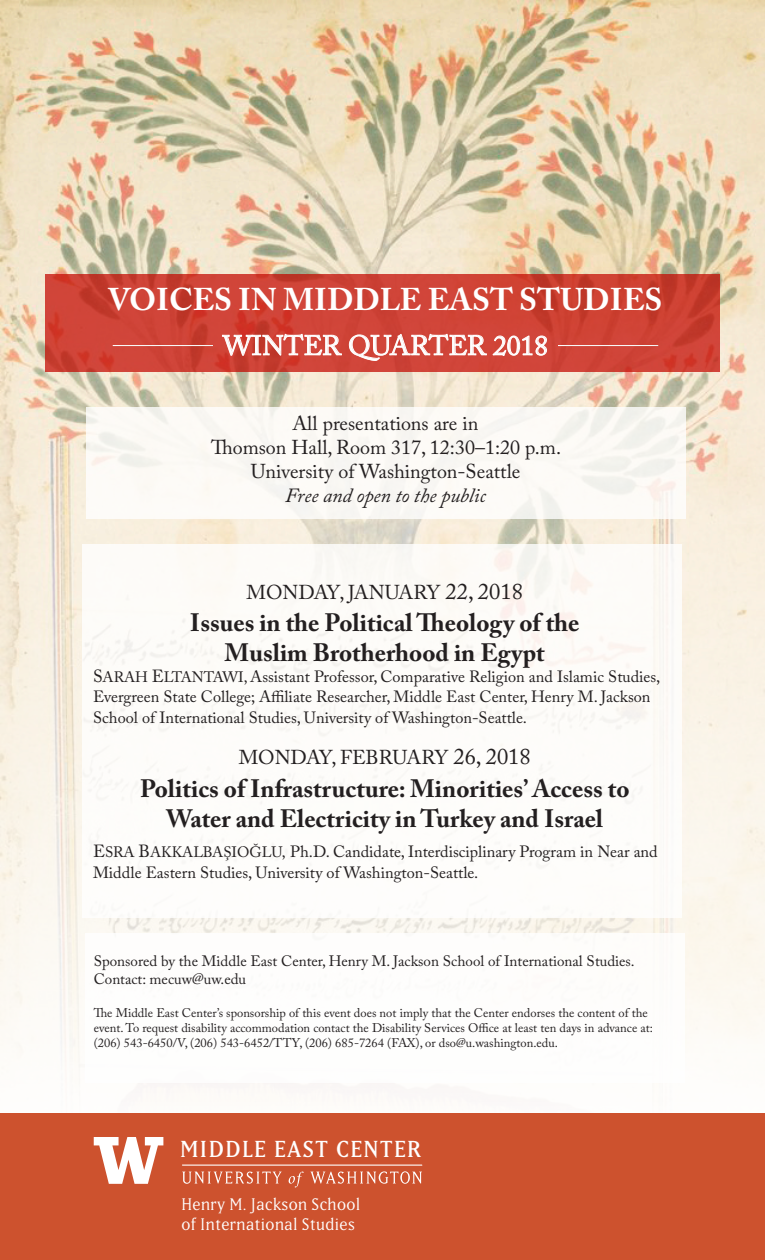
<style>
.page{position:relative;width:765px;height:1260px;background:#fff}
.page>*{position:absolute;margin:0;border:0;box-sizing:border-box;transform-origin:0 0}
.t1{font:700 31.25px "Adobe Caslon Pro";color:#fff}
.t2{font:27.5px "Adobe Caslon Pro";color:#fff}
.t3{font:700 25px/30px "Adobe Caslon Pro";color:#231f20;text-align:center}
.t4{font:22.75px "Matrix II Reg";letter-spacing:.065em;color:#fff}
.t5{font:20px "Adobe Caslon Pro";color:#231f20}
.t6{font:italic 20px "Adobe Caslon Pro";color:#231f20}
.t7{font:16.5px/19.8px "Matrix II Book";letter-spacing:.025em;color:#fff}
.t8{font:16.25px/19.5px "Adobe Caslon Pro";color:#231f20}
.t9{font:15px/18px "Adobe Caslon Pro";color:#231f20}
.t10{font:12.5px/15px "Adobe Caslon Pro";color:#231f20}
.s1{font-size:22.5px}
.s2{font-size:17.5px}
.s3{font-size:15px}
</style>
<div class="page">
<img style="left:0;top:0;width:765px;height:1084px">
<div style="left:86px;top:407px;width:599px;height:111px;background:#fcfaf6"></div>
<div style="left:83px;top:545px;width:599px;height:373px;background:#fff"></div>
<div style="left:86px;top:933px;width:599px;height:149px;background:#fff"></div>
<svg style="left:45px;top:275px;width:675px;height:97px;background:#cd4134"></svg>
<svg style="left:222px;top:334px;width:120px;height:22px;background:#da756c"></svg>
<svg style="left:349px;top:334px;width:198px;height:27px;background:#da6e65"></svg>
<hr style="left:556px;top:344px;width:103px;height:4px;background:#231f20;opacity:.75">
<hr style="left:111px;top:344px;width:102px;height:4px;background:#231f20;opacity:.75">
<div style="left:0;top:1113px;width:765px;height:147px;background:#cd522e"></div>
<hr style="left:182px;top:1165px;width:240px;height:1px;background:#fff">
<svg style="left:94px;top:1137px;width:69px;height:47px"></svg>
<svg style="left:182px;top:1171px;width:240px;height:17px"></svg>
<p class="t1" style="left:109px;top:281px;width:555px">VOICES IN MIDDLE EAST STUDIES</p>
<p class="t2" style="left:223px;top:329px;width:327px">WINTER QUARTER 2018</p>
<p class="t5" style="left:292px;top:412px;width:188px">All presentations are in</p>
<p class="t5" style="left:211px;top:436px;width:351px">Thomson Hall, Room 317, 12:30–1:20 p.m.</p>
<p class="t5" style="left:251px;top:460px;width:271px">University of Washington-Seattle</p>
<p class="t6" style="left:285px;top:484px;width:202px">Free and open to the public</p>
<p class="t5" style="left:247px;top:580px;width:278px">MONDAY, JANUARY <span class="s1">22, 2018</span></p>
<p class="t3" style="left:190px;top:607px;width:391px">Issues in the Political Theology of the<br>Muslim Brotherhood in Egypt</p>
<p class="t8" style="left:93px;top:667px;width:569px"><span class="s2">S</span><span class="s3">ARAH</span> <span class="s2">E</span><span class="s3">LTANTAWI,</span> Assistant Professor, Comparative Religion and Islamic Studies,<br>Evergreen State College; Affiliate Researcher, Middle East Center, Henry M. Jackson</p>
<p class="t8" style="left:93px;top:707px;width:436px">School of International Studies, University of Washington-Seattle.</p>
<p class="t5" style="left:239px;top:746px;width:294px">MONDAY, FEBRUARY <span class="s1">26, 2018</span></p>
<p class="t3" style="left:140px;top:773px;width:491px">Politics of Infrastructure: Minorities’ Access to<br>Water and Electricity in Turkey and Israel</p>
<p class="t8" style="left:93px;top:840px;width:566px;line-height:21px"><span class="s2">E</span><span class="s3">SRA</span> <span class="s2">B</span><span class="s3">AKKALBAŞIOĞLU,</span> Ph.D. Candidate, Interdisciplinary Program in Near and<br>Middle Eastern Studies, University of Washington-Seattle.</p>
<p class="t9" style="left:94px;top:952px;width:543px">Sponsored by the Middle East Center, Henry M. Jackson School of International Studies.<br>Contact: mecuw@uw.edu</p>
<p class="t10" style="left:94px;top:1006px;width:561px">The Middle East Center’s sponsorship of this event does not imply that the Center endorses the content of the event. To request disability accommodation contact the Disability Services Office at least ten days in advance at: (206) 543-6450/V, (206) 543-6452/TTY, (206) 685-7264 (FAX), or dso@u.washington.edu.</p>
<p class="t4" style="left:180px;top:1136px;width:243px">MIDDLE EAST CENTER</p>
<p class="t7" style="left:181px;top:1194px;width:181px">Henry M. Jackson School of International Studies</p>
</div>
